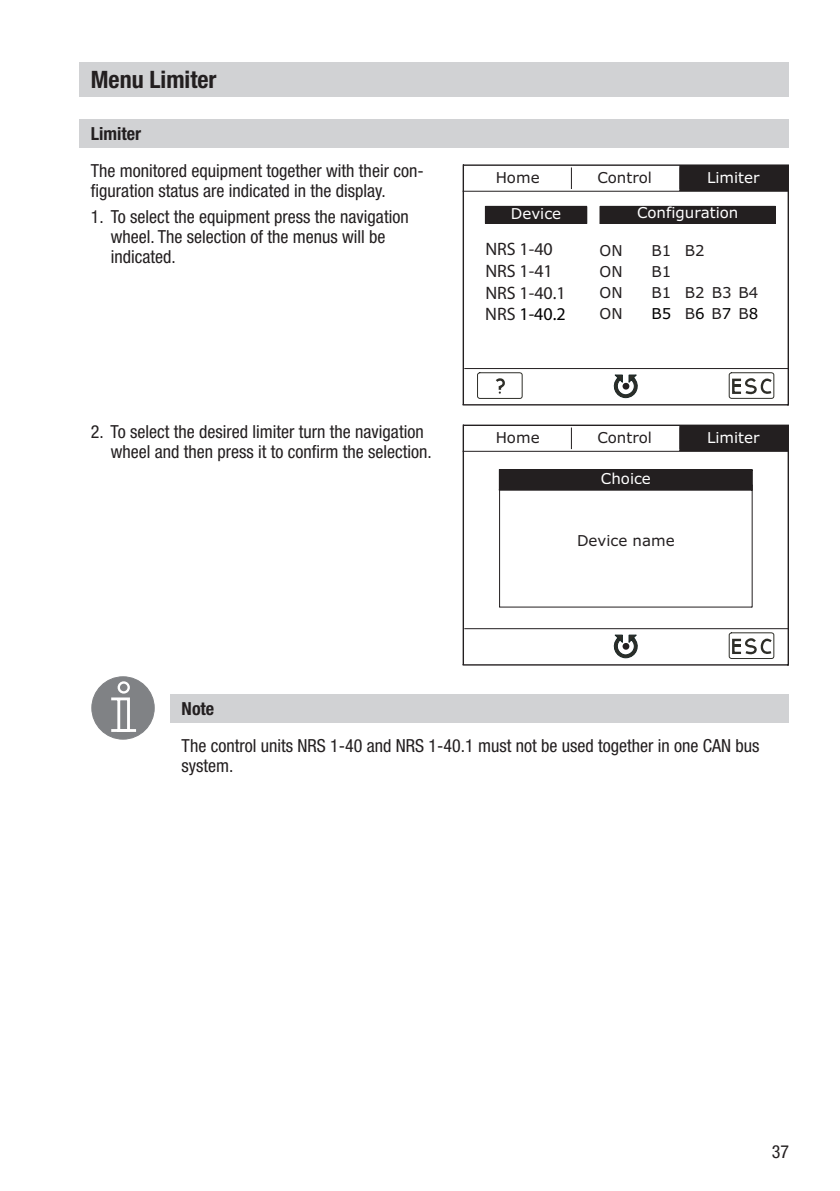
<style>
.page{position:relative;width:840px;height:1191px;background:#fff}
.page>*{position:absolute;margin:0;border:0;box-sizing:border-box;transform-origin:0 0}
.t1{font:700 condensed 24px "Helvetica Neue LT Pro";color:#231f20}
.t2{font:condensed 18px/20px "Helvetica Neue LT Pro";color:#231f20}
.t3{font:condensed 18px/22px "Helvetica Neue LT";color:#231f20}
.t4{font:700 condensed 18px "Helvetica Neue LT Pro";color:#231f20}
.t5{font:condensed 18px "Helvetica Neue LT";color:#000}
.t6{font:15px "Verdana";color:#231f20}
.t7{font:15px "Verdana";color:#fff}
.t8{font:15px "Verdana";color:#000}
.s1{color:#231f20}
</style>
<div class="page">
<div style="left:79px;top:62px;width:709px;height:34px;background:#d1d2d4"></div>
<div style="left:79px;top:119px;width:709px;height:28px;background:#d1d2d4"></div>
<div style="left:170px;top:694px;width:618px;height:28px;background:#d1d2d4"></div>
<div style="left:92px;top:677px;width:62px;height:62px;background:#808285;border-radius:50%"></div>
<div style="left:92px;top:677px;width:62px;height:62px;border:1px solid #808285;border-radius:50%"></div>
<div style="left:117px;top:681px;width:13px;height:12px;border:2px solid #fff;border-radius:50%"></div>
<svg style="left:111px;top:697px;width:25px;height:35px"></svg>
<div style="left:679px;top:166px;width:107px;height:25px;background:#231f20"></div>
<svg style="left:786px;top:166px;width:1px;height:25px"></svg>
<svg style="left:477px;top:372px;width:45px;height:27px"></svg>
<svg style="left:728px;top:372px;width:46px;height:27px"></svg>
<hr style="left:464px;top:368px;width:324px;height:1px;background:#231f20">
<svg style="left:613px;top:374px;width:25px;height:24px"></svg>
<hr style="left:462px;top:191px;width:326px;height:1px;background:#231f20">
<svg style="left:570px;top:168px;width:1px;height:21px"></svg>
<svg style="left:679px;top:166px;width:1px;height:25px"></svg>
<div style="left:599px;top:206px;width:175px;height:17px;background:#231f20"></div>
<svg style="left:774px;top:206px;width:1px;height:18px"></svg>
<hr style="left:599px;top:223px;width:175px;height:1px;background:#231f20">
<svg style="left:599px;top:206px;width:1px;height:17px"></svg>
<div style="left:485px;top:206px;width:101px;height:17px;background:#231f20"></div>
<svg style="left:586px;top:206px;width:1px;height:18px"></svg>
<hr style="left:485px;top:223px;width:101px;height:1px;background:#231f20">
<hr style="left:463px;top:164px;width:325px;height:2px;background:#231f20">
<hr style="left:787px;top:165px;width:1px;height:240px;background:#231f20">
<hr style="left:462px;top:404px;width:325px;height:1px;background:#231f20">
<hr style="left:462px;top:164px;width:1px;height:241px;background:#231f20">
<div style="left:679px;top:426px;width:107px;height:25px;background:#231f20"></div>
<svg style="left:786px;top:426px;width:1px;height:25px"></svg>
<div style="left:499px;top:470px;width:252px;height:20px;background:#231f20"></div>
<hr style="left:499px;top:469px;width:253px;height:1px;background:#231f20">
<svg style="left:751px;top:470px;width:1px;height:14px"></svg>
<hr style="left:498px;top:489px;width:253px;height:2px;background:#231f20">
<hr style="left:498px;top:469px;width:2px;height:21px;background:#231f20">
<svg style="left:728px;top:632px;width:46px;height:27px"></svg>
<hr style="left:462px;top:451px;width:326px;height:1px;background:#231f20">
<hr style="left:464px;top:628px;width:324px;height:1px;background:#231f20">
<svg style="left:570px;top:428px;width:1px;height:21px"></svg>
<svg style="left:679px;top:426px;width:1px;height:25px"></svg>
<svg style="left:613px;top:634px;width:25px;height:24px"></svg>
<hr style="left:499px;top:484px;width:253px;height:1px;background:#231f20">
<hr style="left:751px;top:485px;width:1px;height:122px;background:#231f20">
<hr style="left:499px;top:607px;width:252px;height:1px;background:#231f20">
<hr style="left:499px;top:485px;width:1px;height:122px;background:#231f20">
<hr style="left:463px;top:424px;width:325px;height:2px;background:#231f20">
<hr style="left:787px;top:425px;width:1px;height:240px;background:#231f20">
<hr style="left:462px;top:664px;width:325px;height:1px;background:#231f20">
<hr style="left:462px;top:424px;width:1px;height:241px;background:#231f20">
<h1 class="t1" style="left:91px;top:65px;width:127px">Menu Limiter</h1>
<p class="t4" style="left:91px;top:122px;width:52px">Limiter</p>
<p class="t2" style="left:91px;top:161px;width:334px">The monitored equipment together with their con&shy;figuration status are indicated in the display.</p>
<p class="t2" style="left:111px;top:206px;width:299px;text-indent:-20px">1 . To select the equipment press the navigation wheel. The selection of the menus will be indicated.</p>
<p class="t2" style="left:111px;top:422px;width:322px;text-indent:-20px">2. To select the desired limiter turn the navigation wheel and then press it to confirm the selection.</p>
<p class="t6" style="left:495px;top:168px;width:45px">Home</p>
<p class="t6" style="left:597px;top:168px;width:56px">Control</p>
<p class="t7" style="left:706px;top:168px;width:54px">Limiter</p>
<p class="t7" style="left:636px;top:203px;width:103px">Configuration</p>
<p class="t6" style="left:599px;top:241px;width:25px">ON</p>
<p class="t6" style="left:651px;top:241px;width:55px">B1 B2</p>
<p class="t6" style="left:599px;top:262px;width:25px">ON</p>
<p class="t6" style="left:651px;top:262px;width:21px">B1</p>
<p class="t6" style="left:599px;top:283px;width:25px">ON</p>
<p class="t6" style="left:651px;top:283px;width:108px">B1 B2 B3 B4</p>
<p class="t7" style="left:510px;top:204px;width:52px">Device</p>
<p class="t3" style="left:485px;top:239px;width:82px">NRS 1-40<br>NRS 1-41<br>NRS 1-40.1</p>
<p class="t5" style="left:485px;top:305px;width:82px"><span class="s1">NRS</span> 1-40.2</p>
<p class="t6" style="left:599px;top:304px;width:25px">ON</p>
<p class="t8" style="left:651px;top:304px;width:108px">B5 <span class="s1">B</span>6 <span class="s1">B</span>7 <span class="s1">B</span>8</p>
<p class="t6" style="left:495px;top:428px;width:45px">Home</p>
<p class="t6" style="left:597px;top:428px;width:56px">Control</p>
<p class="t7" style="left:706px;top:428px;width:54px">Limiter</p>
<p class="t7" style="left:600px;top:469px;width:51px">Choice</p>
<p class="t6" style="left:576px;top:531px;width:99px">Device name</p>
<p class="t4" style="left:181px;top:698px;width:34px">Note</p>
<p class="t2" style="left:181px;top:735px;width:579px">The control units NRS 1 -40 and NRS 1 -40.1 must not be used together in one CAN bus system.</p>
<p class="t2" style="left:771px;top:1141px;width:19px">37</p>
</div>
